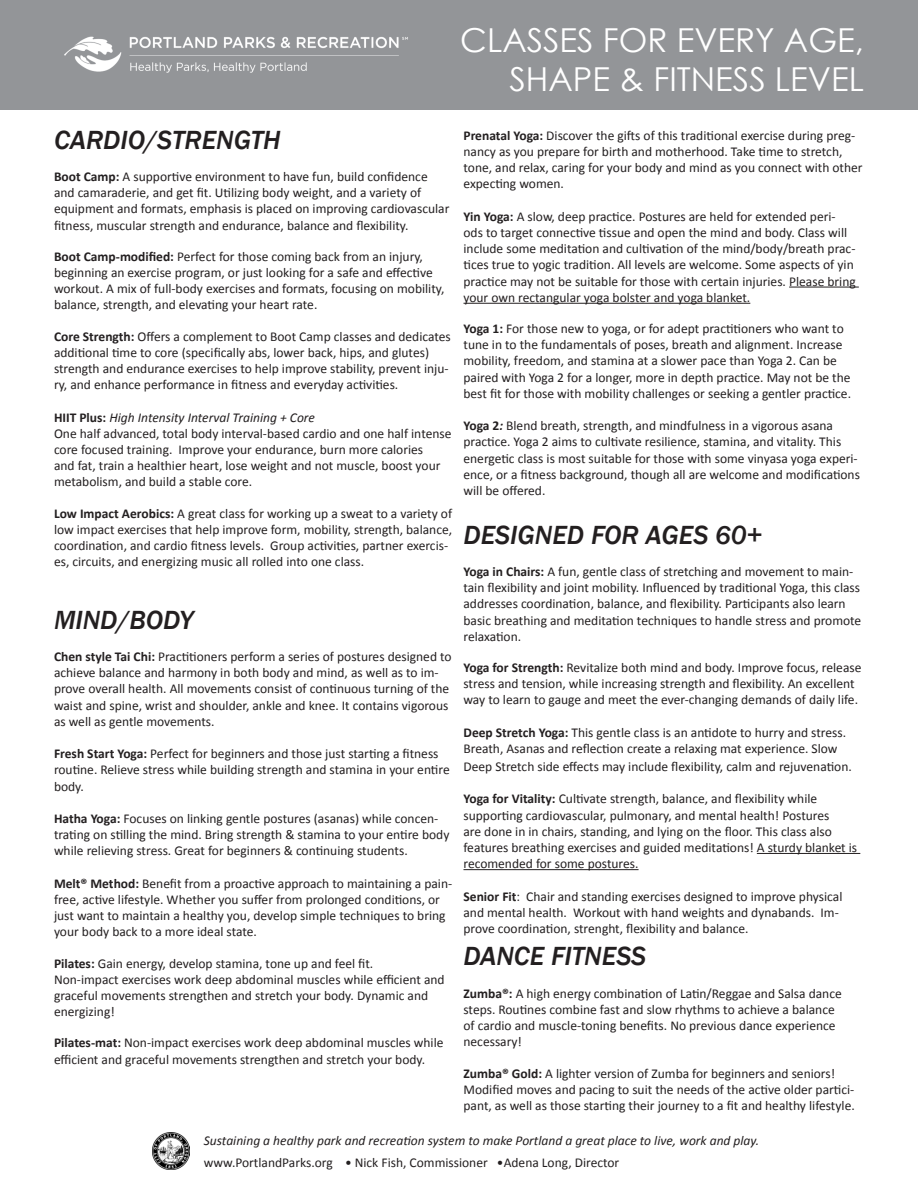
<style>
.page{position:relative;width:918px;height:1188px;background:#fff}
.page>*{position:absolute;margin:0;border:0;box-sizing:border-box;transform-origin:0 0}
.t1{font:33px/39.6px "Century Gothic";color:#fff;text-align:right}
.Paragraph_Style_1{font:italic 500 27px "Franklin Gothic";color:#231f20}
.Paragraph_Style_1-2{font:13.5px/16.2px "Calibri";color:#231f20}
.Paragraph_Style_1-3{font:italic 13.5px "Calibri";color:#231f20}
.s1{font-weight:700}
.s2{font-weight:700;font-style:normal}
.s3{font-weight:700;font-style:italic}
</style>
<div class="page">
<div style="left:0;top:0;width:918px;height:110px;background:#939598"></div>
<hr style="left:789px;top:287px;width:70px;height:1px;background:#231f20">
<hr style="left:464px;top:303px;width:286px;height:1px;background:#231f20">
<hr style="left:757px;top:853px;width:103px;height:1px;background:#231f20">
<hr style="left:464px;top:869px;width:175px;height:1px;background:#231f20">
<img style="left:64px;top:36px;width:344px;height:37px">
<img style="left:153px;top:1133px;width:36px;height:36px">
<p class="t1" style="left:460px;top:19px;width:405px">CLASSES FOR EVERY AGE,<br>SHAPE &amp; FITNESS LEVEL</p>
<p class="Paragraph_Style_1" style="left:54px;top:123px;width:228px">CARDIO/STRENGTH</p>
<p class="Paragraph_Style_1-2" style="left:54px;top:168px;width:397px"><span class="s1">Boot Camp:</span> A supportive environment to have fun, build confidence and camaraderie, and get fit. Utilizing body weight, and a variety of equipment and formats, emphasis is placed on improving cardiovascular fitness, muscular strength and endurance, balance and flexibility.</p>
<p class="Paragraph_Style_1-2" style="left:54px;top:248px;width:392px"><span class="s1">Boot Camp-modified:</span> Perfect for those coming back from an injury, beginning an exercise program, or just looking for a safe and effective workout. A mix of full-body exercises and formats, focusing on mobility, balance, strength, and elevating your heart rate.</p>
<p class="Paragraph_Style_1-2" style="left:54px;top:328px;width:398px"><span class="s1">Core Strength:</span> Offers a complement to Boot Camp classes and dedicates additional time to core (specifically abs, lower back, hips, and glutes) strength and endurance exercises to help improve stability, prevent inju&shy;ry, and enhance performance in fitness and everyday activities.</p>
<p class="Paragraph_Style_1-3" style="left:54px;top:408px;width:263px"><span class="s2">HIIT Plus:</span> High Intensity Interval Training + Core</p>
<p class="Paragraph_Style_1-2" style="left:54px;top:425px;width:399px">One half advanced, total body interval-based cardio and one half intense core focused training. Improve your endurance, burn more calories<br>and fat, train a healthier heart, lose weight and not muscle, boost your metabolism, and build a stable core.</p>
<p class="Paragraph_Style_1-2" style="left:54px;top:505px;width:400px"><span class="s1">Low Impact Aerobics:</span> A great class for working up a sweat to a variety of low impact exercises that help improve form, mobility, strength, balance, coordination, and cardio fitness levels. Group activities, partner exercis&shy;es, circuits, and energizing music all rolled into one class.</p>
<p class="Paragraph_Style_1" style="left:54px;top:603px;width:141px">MIND/BODY</p>
<p class="Paragraph_Style_1-2" style="left:54px;top:648px;width:399px"><span class="s1">Chen style Tai Chi:</span> Practitioners perform a series of postures designed to achieve balance and harmony in both body and mind, as well as to im&shy;prove overall health. All movements consist of continuous turning of the waist and spine, wrist and shoulder, ankle and knee. It contains vigorous as well as gentle movements.</p>
<p class="Paragraph_Style_1-2" style="left:54px;top:746px;width:397px"><span class="s1">Fresh Start Yoga:</span> Perfect for beginners and those just starting a fitness routine. Relieve stress while building strength and stamina in your entire body.</p>
<p class="Paragraph_Style_1-2" style="left:54px;top:810px;width:397px"><span class="s1">Hatha Yoga:</span> Focuses on linking gentle postures (asanas) while concen&shy;trating on stilling the mind. Bring strength &amp; stamina to your entire body while relieving stress. Great for beginners &amp; continuing students.</p>
<p class="Paragraph_Style_1-2" style="left:54px;top:875px;width:400px"><span class="s1">Melt® Method:</span> Benefit from a proactive approach to maintaining a pain&shy;free, active lifestyle. Whether you suffer from prolonged conditions, or just want to maintain a healthy you, develop simple techniques to bring your body back to a more ideal state.</p>
<p class="Paragraph_Style_1-2" style="left:54px;top:955px;width:321px"><span class="s1">Pilates:</span> Gain energy, develop stamina, tone up and feel fit.</p>
<p class="Paragraph_Style_1-2" style="left:54px;top:971px;width:392px">Non-impact exercises work deep abdominal muscles while efficient and graceful movements strengthen and stretch your body. Dynamic and energizing!</p>
<p class="Paragraph_Style_1-2" style="left:54px;top:1035px;width:391px"><span class="s1">Pilates-mat:</span> Non-impact exercises work deep abdominal muscles while efficient and graceful movements strengthen and stretch your body.</p>
<p class="Paragraph_Style_1-2" style="left:464px;top:127px;width:401px"><span class="s1">Prenatal Yoga:</span> Discover the gifts of this traditional exercise during preg&shy;nancy as you prepare for birth and motherhood. Take time to stretch, tone, and relax, caring for your body and mind as you connect with other expecting women.</p>
<p class="Paragraph_Style_1-2" style="left:464px;top:208px;width:394px"><span class="s1">Yin Yoga:</span> A slow, deep practice. Postures are held for extended peri&shy;ods to target connective tissue and open the mind and body. Class will include some meditation and cultivation of the mind/body/breath prac&shy;tices true to yogic tradition. All levels are welcome. Some aspects of yin practice may not be suitable for those with certain injuries. Please bring your own rectangular yoga bolster and yoga blanket.</p>
<p class="Paragraph_Style_1-2" style="left:464px;top:320px;width:389px"><span class="s1">Yoga 1:</span> For those new to yoga, or for adept practitioners who want to tune in to the fundamentals of poses, breath and alignment. Increase mobility, freedom, and stamina at a slower pace than Yoga 2. Can be paired with Yoga 2 for a longer, more in depth practice. May not be the best fit for those with mobility challenges or seeking a gentler practice.</p>
<p class="Paragraph_Style_1-2" style="left:464px;top:418px;width:398px"><span class="s1">Yoga 2</span><span class="s3">:</span> Blend breath, strength, and mindfulness in a vigorous asana practice. Yoga 2 aims to cultivate resilience, stamina, and vitality. This energetic class is most suitable for those with some vinyasa yoga experi&shy;ence, or a fitness background, though all are welcome and modifications will be offered.</p>
<p class="Paragraph_Style_1" style="left:464px;top:518px;width:300px">DESIGNED FOR AGES 60+</p>
<p class="Paragraph_Style_1-2" style="left:464px;top:563px;width:399px"><span class="s1">Yoga in Chairs:</span> A fun, gentle class of stretching and movement to main&shy;tain flexibility and joint mobility. Influenced by traditional Yoga, this class addresses coordination, balance, and flexibility. Participants also learn basic breathing and meditation techniques to handle stress and promote relaxation.</p>
<p class="Paragraph_Style_1-2" style="left:464px;top:659px;width:399px"><span class="s1">Yoga for Strength:</span> Revitalize both mind and body. Improve focus, release stress and tension, while increasing strength and flexibility. An excellent way to learn to gauge and meet the ever-changing demands of daily life.</p>
<p class="Paragraph_Style_1-2" style="left:464px;top:724px;width:384px"><span class="s1">Deep Stretch Yoga:</span> This gentle class is an antidote to hurry and stress.<br>Breath, Asanas and reflection create a relaxing mat experience. Slow</p>
<p class="Paragraph_Style_1-2" style="left:464px;top:758px;width:390px">Deep Stretch side effects may include flexibility, calm and rejuvenation.</p>
<p class="Paragraph_Style_1-2" style="left:464px;top:791px;width:395px"><span class="s1">Yoga for Vitality:</span> Cultivate strength, balance, and flexibility while supporting cardiovascular, pulmonary, and mental health! Postures<br>are done in in chairs, standing, and lying on the floor. This class also features breathing exercises and guided meditations! A sturdy blanket is recomended for some postures.</p>
<p class="Paragraph_Style_1-2" style="left:464px;top:888px;width:380px"><span class="s1">Senior Fit</span>: Chair and standing exercises designed to improve physical and mental health. Workout with hand weights and dynabands. Im&shy;prove coordination, strenght, flexibility and balance.</p>
<p class="Paragraph_Style_1" style="left:464px;top:940px;width:184px">DANCE FITNESS</p>
<p class="Paragraph_Style_1-2" style="left:464px;top:985px;width:380px"><span class="s1">Zumba®:</span> A high energy combination of Latin/Reggae and Salsa dance steps. Routines combine fast and slow rhythms to achieve a balance of cardio and muscle-toning benefits. No previous dance experience necessary!</p>
<p class="Paragraph_Style_1-2" style="left:464px;top:1065px;width:393px"><span class="s1">Zumba® Gold:</span> A lighter version of Zumba for beginners and seniors!<br>Modified moves and pacing to suit the needs of the active older partici&shy;pant, as well as those starting their journey to a fit and healthy lifestyle.</p>
<p class="Paragraph_Style_1-3" style="left:204px;top:1131px;width:557px">Sustaining a healthy park and recreation system to make Portland a great place to live, work and play.</p>
<p class="Paragraph_Style_1-2" style="left:204px;top:1154px;width:417px">www.PortlandParks.org • Nick Fish, Commissioner •Adena Long, Director</p>
</div>
